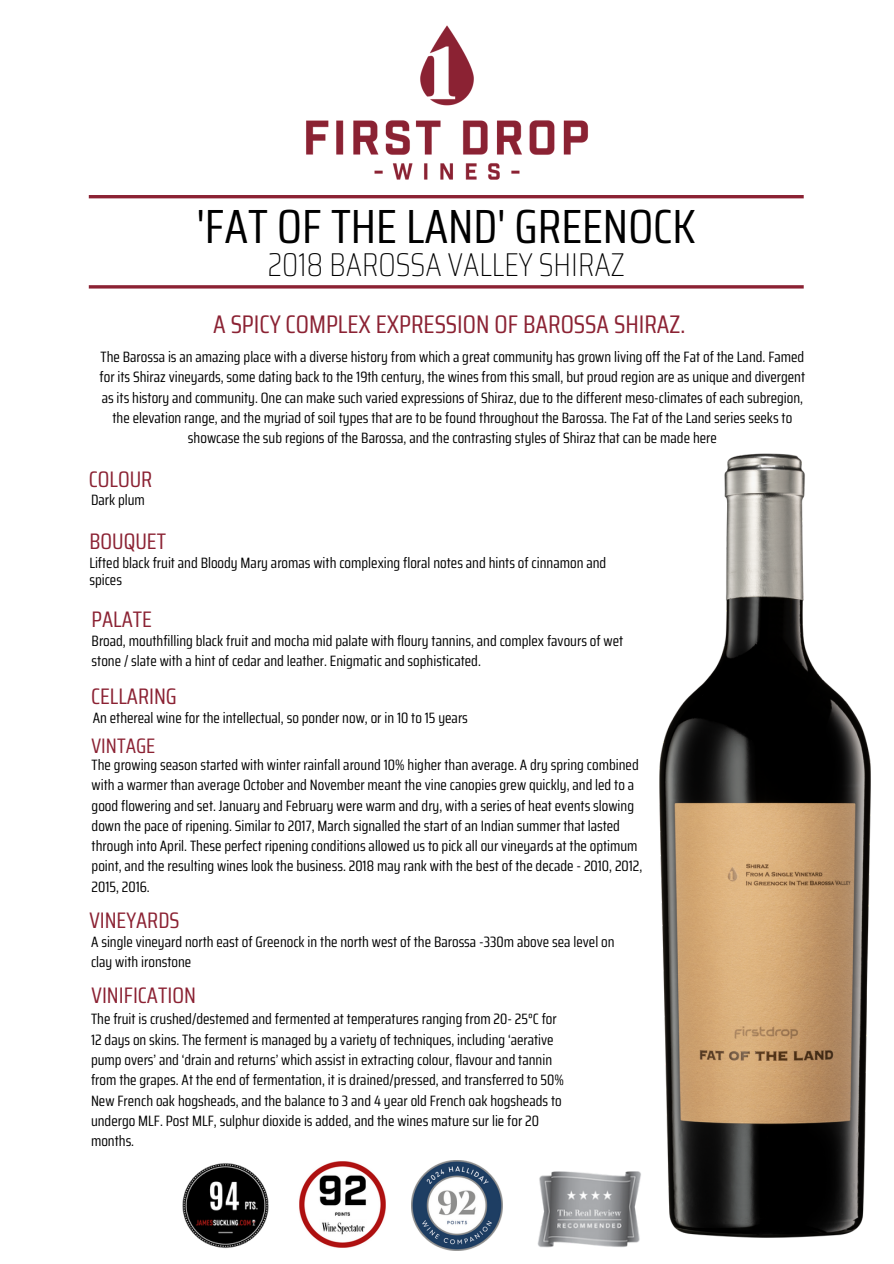
<style>
.page{position:relative;width:894px;height:1264px;background:#fff}
.page>*{position:absolute;margin:0;border:0;box-sizing:border-box;transform-origin:0 0}
.t1{font:48px "Saira Condensed";color:#000}
.t2{font:100 33px "Saira Condensed";color:#000}
.t3{font:25.5px "Saira Condensed";color:#8b2233}
.t4{font:22.5px "Saira Condensed";color:#8b2233}
.t5{font:21px "Saira Condensed";color:#8b2233}
.t6{font:15px/20.2px "Saira Condensed";color:#000}
</style>
<div class="page">
<img style="left:306px;top:25px;width:282px;height:155px">
<hr style="left:89px;top:195px;width:714px;height:3px;background:#8b2233">
<hr style="left:89px;top:285px;width:714px;height:3px;background:#8b2233">
<img style="left:659px;top:453px;width:212px;height:785px">
<img style="left:182px;top:1163px;width:87px;height:85px">
<img style="left:299px;top:1161px;width:87px;height:87px">
<img style="left:412px;top:1160px;width:90px;height:90px">
<img style="left:537px;top:1171px;width:104px;height:77px">
<p class="t1" style="left:197px;top:189px;width:500px">'FAT OF THE LAND' GREENOCK</p>
<p class="t2" style="left:268px;top:239px;width:358px">2018 BAROSSA VALLEY SHIRAZ</p>
<p class="t3" style="left:213px;top:304px;width:473px">A SPICY COMPLEX EXPRESSION OF BAROSSA SHIRAZ.</p>
<p class="t6" style="left:100px;top:346px;width:706px;text-align:center">The Barossa is an amazing place with a diverse history from which a great community has grown living off the Fat of the Land. Famed for its Shiraz vineyards, some dating back to the 19th century, the wines from this small, but proud region are as unique and divergent as its history and community. One can make such varied expressions of Shiraz, due to the different meso-climates of each subregion, the elevation range, and the myriad of soil types that are to be found throughout the Barossa. The Fat of the Land series seeks to showcase the sub regions of the Barossa, and the contrasting styles of Shiraz that can be made here</p>
<p class="t4" style="left:89px;top:461px;width:65px">COLOUR</p>
<p class="t6" style="left:91px;top:490px;width:55px">Dark plum</p>
<p class="t4" style="left:89px;top:523px;width:78px">BOUQUET</p>
<p class="t6" style="left:89px;top:555px;width:518px;line-height:16.8px">Lifted black fruit and Bloody Mary aromas with complexing floral notes and hints of cinnamon and spices</p>
<p class="t4" style="left:92px;top:601px;width:62px">PALATE</p>
<p class="t6" style="left:92px;top:630px;width:533px">Broad, mouthfilling black fruit and mocha mid palate with floury tannins, and complex favours of wet stone / slate with a hint of cedar and leather. Enigmatic and sophisticated.</p>
<p class="t4" style="left:91px;top:678px;width:87px">CELLARING</p>
<p class="t5" style="left:92px;top:728px;width:65px">VINTAGE</p>
<p class="t6" style="left:93px;top:707px;width:376px">An ethereal wine for the intellectual, so ponder now, or in 10 to 15 years</p>
<p class="t6" style="left:92px;top:754px;width:552px">The growing season started with winter rainfall around 10% higher than average. A dry spring combined with a warmer than average October and November meant the vine canopies grew quickly, and led to a good flowering and set. January and February were warm and dry, with a series of heat events slowing down the pace of ripening. Similar to 2017, March signalled the start of an Indian summer that lasted through into April. These perfect ripening conditions allowed us to pick all our vineyards at the optimum point, and the resulting wines look the business. 2018 may rank with the best of the decade - 2010, 2012, 2015, 2016.</p>
<p class="t4" style="left:89px;top:902px;width:92px">VINEYARDS</p>
<p class="t6" style="left:91px;top:931px;width:525px">A single vineyard north east of Greenock in the north west of the Barossa -330m above sea level on clay with ironstone</p>
<p class="t4" style="left:92px;top:977px;width:106px">VINIFICATION</p>
<p class="t6" style="left:91px;top:1009px;width:467px">The fruit is crushed/destemed and fermented at temperatures ranging from 20- 25°C for</p>
<p class="t6" style="left:91px;top:1029px;width:464px">12 days on skins. The ferment is managed by a variety of techniques, including ‘aerative</p>
<p class="t6" style="left:91px;top:1049px;width:462px">pump overs’ and ‘drain and returns’ which assist in extracting colour, flavour and tannin</p>
<p class="t6" style="left:91px;top:1069px;width:474px">from the grapes. At the end of fermentation, it is drained/pressed, and transferred to 50%</p>
<p class="t6" style="left:91px;top:1090px;width:472px">New French oak hogsheads, and the balance to 3 and 4 year old French oak hogsheads to</p>
<p class="t6" style="left:91px;top:1110px;width:449px">undergo MLF. Post MLF, sulphur dioxide is added, and the wines mature sur lie for 20</p>
<p class="t6" style="left:91px;top:1130px;width:45px">months.</p>
</div>
